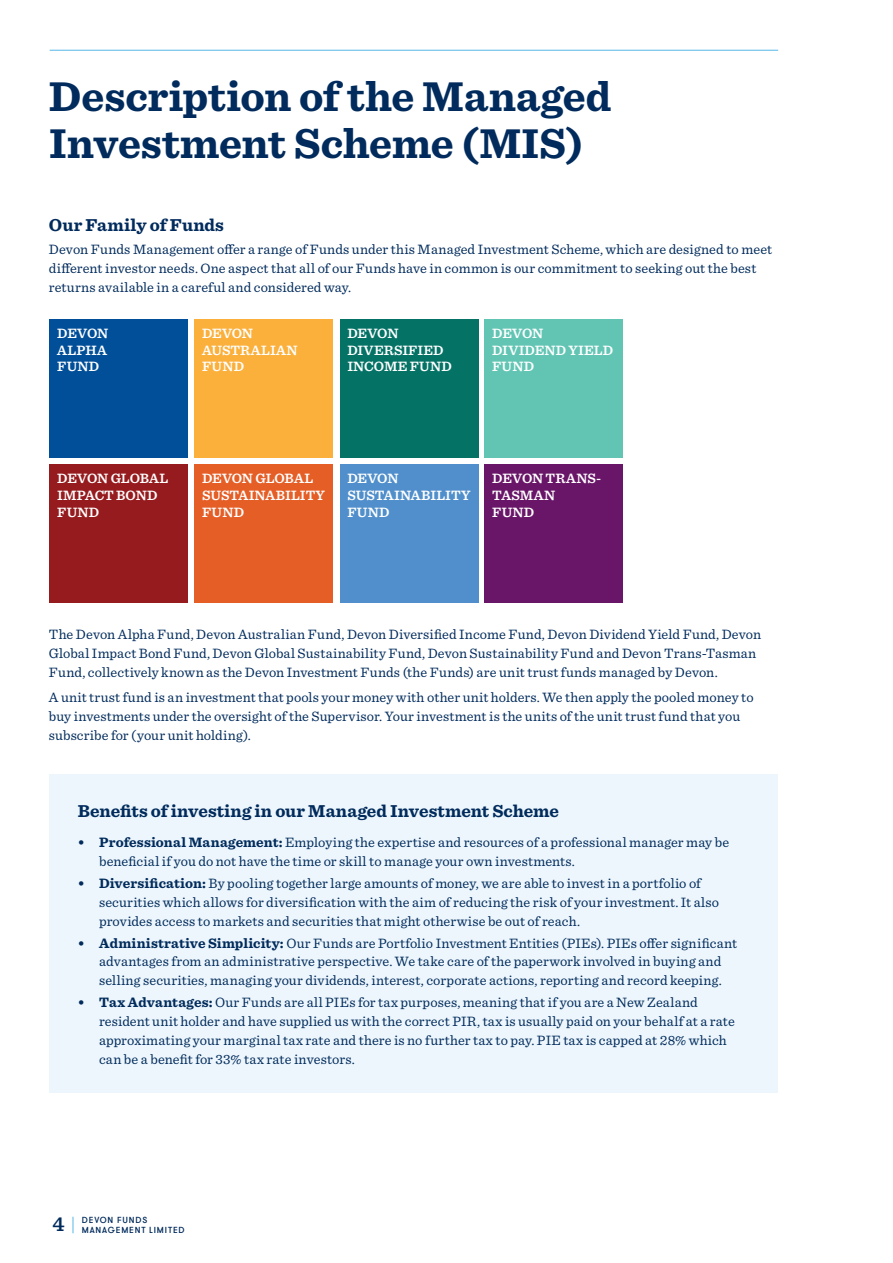
<style>
.page{position:relative;width:893px;height:1263px;background:#fff}
.page>*{position:absolute;margin:0;border:0;box-sizing:border-box;transform-origin:0 0}
.t1{font:700 43.5px/46.5px "Sentinel";letter-spacing:-.005em;color:#002b5c}
.t2{font:600 21px "Sentinel";color:#002b5c}
.t3{font:700 18px "Sentinel";color:#002b5c}
.t4{font:14.25px/18.8px "Sentinel";letter-spacing:.01em;color:#002b5c}
.t5{font:600 14.1px/16.6px "Sentinel";letter-spacing:.005em;color:#fff}
.t6{font:500 8.7px/10.5px "GT Walsheim Pro";letter-spacing:.095em;color:#002b5c}
.s1{font-weight:700}
</style>
<div class="page">
<hr style="left:50px;top:50px;width:728px;height:1px;background:#56b7e7">
<svg style="left:73px;top:1217px;width:1px;height:16px"></svg>
<div style="left:50px;top:319px;width:138px;height:139px;background:#014e99"></div>
<div style="left:485px;top:319px;width:138px;height:139px;background:#62c5b4"></div>
<div style="left:194px;top:319px;width:139px;height:139px;background:#fbb03b"></div>
<div style="left:340px;top:319px;width:138px;height:139px;background:#057266"></div>
<div style="left:50px;top:464px;width:138px;height:139px;background:#961b1e"></div>
<div style="left:485px;top:464px;width:138px;height:139px;background:#691668"></div>
<div style="left:194px;top:464px;width:139px;height:139px;background:#e55e26"></div>
<div style="left:340px;top:464px;width:138px;height:139px;background:#508fcb"></div>
<div style="left:49px;top:774px;width:728px;height:318px;background:#edf6fc"></div>
<h1 class="t1" style="left:49px;top:72px;width:564px">Description of the Managed<br>Investment Scheme (MIS)</h1>
<p class="t3" style="left:49px;top:211px;width:177px">Our Family of Funds</p>
<p class="t4" style="left:49px;top:239px;width:725px">Devon Funds Management offer a range of Funds under this Managed Investment Scheme, which are designed to meet different investor needs. One aspect that all of our Funds have in common is our commitment to seeking out the best returns available in a careful and considered way.</p>
<p class="t5" style="left:202px;top:324px;width:97px">DEVON<br>AUSTRALIAN<br>FUND</p>
<p class="t5" style="left:347px;top:324px;width:106px">DEVON<br>DIVERSIFIED<br>INCOME FUND</p>
<p class="t5" style="left:57px;top:324px;width:53px;text-align:justify">DEVON ALPHA FUND</p>
<p class="t5" style="left:492px;top:324px;width:123px">DEVON<br>DIVIDEND YIELD<br>FUND</p>
<p class="t5" style="left:57px;top:469px;width:113px">DEVON GLOBAL<br>IMPACT BOND<br>FUND</p>
<p class="t5" style="left:492px;top:469px;width:111px">DEVON TRANS-<br>TASMAN<br>FUND</p>
<p class="t5" style="left:202px;top:469px;width:124px">DEVON GLOBAL<br>SUSTAINABILITY<br>FUND</p>
<p class="t5" style="left:347px;top:469px;width:124px">DEVON<br>SUSTAINABILITY<br>FUND</p>
<p class="t4" style="left:49px;top:624px;width:714px">The Devon Alpha Fund, Devon Australian Fund, Devon Diversified Income Fund, Devon Dividend Yield Fund, Devon<br>Global Impact Bond Fund, Devon Global Sustainability Fund, Devon Sustainability Fund and Devon Trans-Tasman<br>Fund, collectively known as the Devon Investment Funds (the Funds) are unit trust funds managed by Devon.</p>
<p class="t4" style="left:49px;top:687px;width:706px">A unit trust fund is an investment that pools your money with other unit holders. We then apply the pooled money to buy investments under the oversight of the Supervisor. Your investment is the units of the unit trust fund that you subscribe for (your unit holding).</p>
<p class="t3" style="left:78px;top:797px;width:483px">Benefits of investing in our Managed Investment Scheme</p>
<p class="t4" style="left:99px;top:832px;width:632px;text-indent:-21px"><span class="s1">• Professional Management:</span> Employing the expertise and resources of a professional manager may be beneficial if you do not have the time or skill to manage your own investments.</p>
<p class="t4" style="left:99px;top:873px;width:621px;text-indent:-21px"><span class="s1">• Diversification:</span> By pooling together large amounts of money, we are able to invest in a portfolio of securities which allows for diversification with the aim of reducing the risk of your investment. It also provides access to markets and securities that might otherwise be out of reach.</p>
<p class="t4" style="left:78px;top:933px;width:661px;text-align:center"><span class="s1">• Administrative Simplicity:</span> Our Funds are Portfolio Investment Entities (PIEs). PIEs offer significant advantages from an administrative perspective. We take care of the paperwork involved in buying and selling securities, managing your dividends, interest, corporate actions, reporting and record keeping.</p>
<p class="t4" style="left:99px;top:992px;width:637px;text-indent:-21px"><span class="s1">• Tax Advantages:</span> Our Funds are all PIEs for tax purposes, meaning that if you are a New Zealand resident unit holder and have supplied us with the correct PIR, tax is usually paid on your behalf at a rate approximating your marginal tax rate and there is no further tax to pay. PIE tax is capped at 28% which can be a benefit for 33% tax rate investors.</p>
<h2 class="t2" style="left:52px;top:1208px;width:14px">4</h2>
<p class="t6" style="left:82px;top:1215px;width:104px">DEVON FUNDS<br>MANAGEMENT LIMITED</p>
</div>
